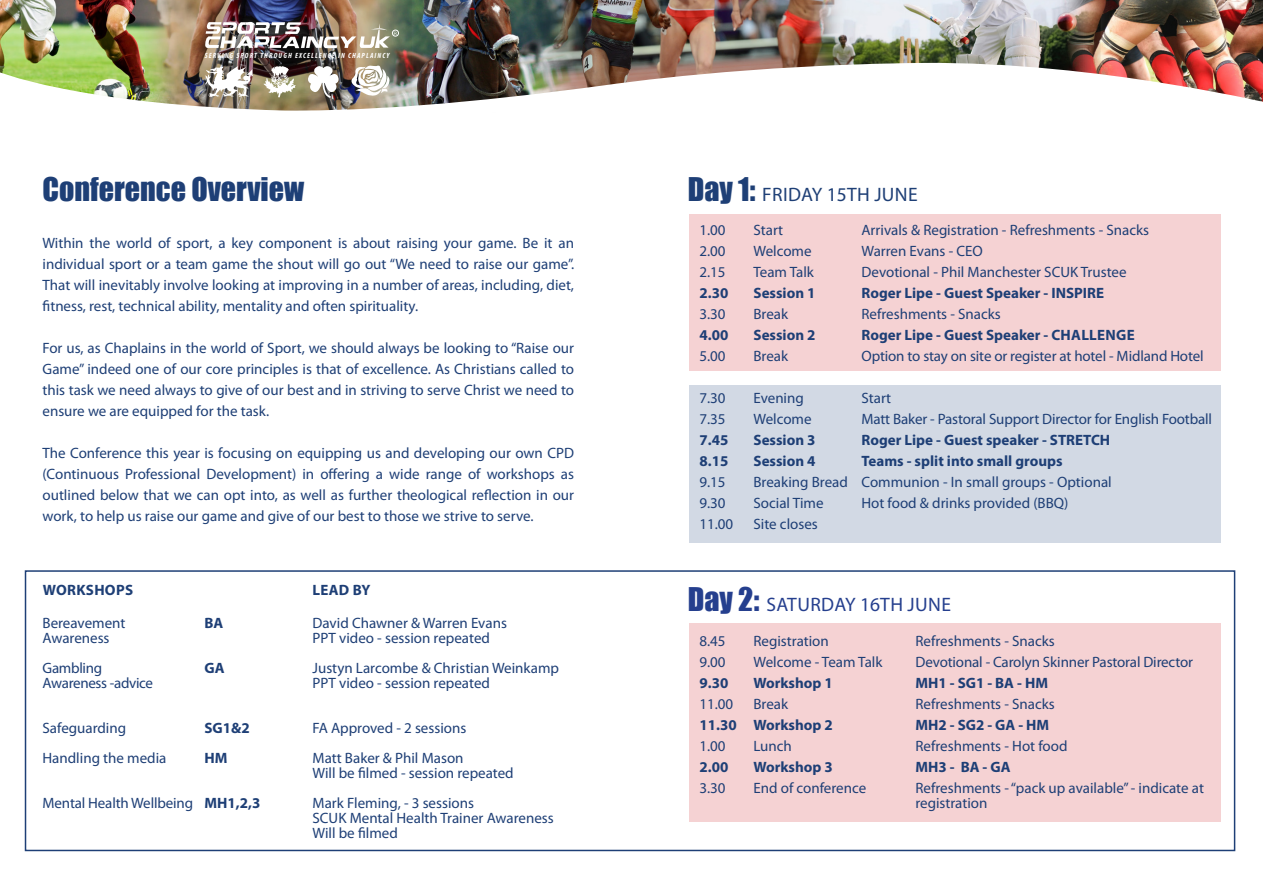
<style>
.page{position:relative;width:1263px;height:893px;background:#fff}
.page>*{position:absolute;margin:0;border:0;box-sizing:border-box;transform-origin:0 0}
.t1{font:30px "Impact";color:#1e3f76}
.t2{font:19.5px "Myriad Pro";letter-spacing:.02em;color:#253f8e}
.t3{font:19.5px "Myriad Pro";letter-spacing:.02em;color:#1e3f76}
.t4{font:15px/21px "Myriad Pro";color:#1e3f76;text-align:justify}
.t5{font:700 15px "Myriad Pro";color:#1e3f76}
.t6{font:15px "Myriad Pro";letter-spacing:-.02em;color:#1e3f76}
.t7{font:700 15px "Myriad Pro";letter-spacing:.02em;color:#1e3f76}
.t8{font:italic 700 condensed 7.5px "Myriad Pro";letter-spacing:.15em;color:#fff}
.t9{font:4.65px "Arial";color:#fff}
.s1{font-weight:700}
.s2{font-family:"Impact";font-size:30px}
</style>
<div class="page">
<div style="left:689px;top:624px;width:531px;height:198px;background:#f5d2d3"></div>
<div style="left:689px;top:214px;width:531px;height:156px;background:#f5d2d3"></div>
<div style="left:689px;top:385px;width:531px;height:157px;background:#d2d9e4"></div>
<img style="left:0;top:0;width:1263px;height:61px">
<img style="left:0;top:61px;width:1263px;height:50px">
<svg style="left:308px;top:66px;width:31px;height:32px"></svg>
<svg style="left:351px;top:65px;width:39px;height:31px"></svg>
<div style="left:392px;top:30px;width:7px;height:6px;border:1px solid #fff;border-radius:50%"></div>
<img style="left:205px;top:22px;width:185px;height:26px">
<svg style="left:264px;top:66px;width:32px;height:31px"></svg>
<svg style="left:205px;top:66px;width:48px;height:31px"></svg>
<div style="left:25px;top:570px;width:1210px;height:281px;border:2px solid #1e3f76"></div>
<p class="t9" style="left:394px;top:30px;width:5px">R</p>
<p class="t8" style="left:205px;top:51px;width:186px">SERVING SPORT THROUGH EXCELLENCE IN CHAPLAINCY</p>
<p class="t1" style="left:43px;top:166px;width:263px">Conference Overview</p>
<p class="t4" style="left:43px;top:232px;width:533px">Within the world of sport, a key component is about raising your game. Be it an individual sport or a team game the shout will go out “We need to raise our game”.<br>That will inevitably involve looking at improving in a number of areas, including, diet, fitness, rest, technical ability, mentality and often spirituality.</p>
<p class="t4" style="left:43px;top:337px;width:533px">For us, as Chaplains in the world of Sport, we should always be looking to “Raise our Game” indeed one of our core principles is that of excellence. As Christians called to this task we need always to give of our best and in striving to serve Christ we need to ensure we are equipped for the task.</p>
<p class="t4" style="left:43px;top:442px;width:533px">The Conference this year is focusing on equipping us and developing our own CPD (Continuous Professional Development) in offering a wide range of workshops as outlined below that we can opt into, as well as further theological reflection in our work, to help us raise our game and give of our best to those we strive to serve.</p>
<p class="t7" style="left:43px;top:580px;width:92px">WORKSHOPS</p>
<p class="t5" style="left:313px;top:580px;width:60px">LEAD BY</p>
<p class="t4" style="left:43px;top:612px;width:84px">Bereavement</p>
<p class="t5" style="left:205px;top:613px;width:20px">BA</p>
<p class="t4" style="left:313px;top:612px;width:196px">David Chawner &amp; Warren Evans</p>
<p class="t4" style="left:43px;top:627px;width:69px">Awareness</p>
<p class="t4" style="left:313px;top:627px;width:179px">PPT video - session repeated</p>
<p class="t6" style="left:43px;top:658px;width:61px">Gambling</p>
<p class="t5" style="left:205px;top:658px;width:22px">GA</p>
<p class="t4" style="left:313px;top:657px;width:248px">Justyn Larcombe &amp; Christian Weinkamp</p>
<p class="t6" style="left:43px;top:673px;width:112px">Awareness -advice</p>
<p class="t4" style="left:313px;top:672px;width:179px">PPT video - session repeated</p>
<p class="t4" style="left:43px;top:717px;width:85px">Safeguarding</p>
<p class="t5" style="left:205px;top:718px;width:47px">SG1&amp;2</p>
<p class="t4" style="left:313px;top:717px;width:155px">FA Approved - 2 sessions</p>
<p class="t4" style="left:43px;top:747px;width:125px">Handling the media</p>
<p class="t5" style="left:205px;top:748px;width:25px">HM</p>
<p class="t4" style="left:313px;top:747px;width:153px">Matt Baker &amp; Phil Mason</p>
<p class="t4" style="left:313px;top:762px;width:203px">Will be filmed - session repeated</p>
<p class="t4" style="left:43px;top:792px;width:219px">Mental Health Wellbeing <span class="s1">MH1,2,3</span></p>
<p class="t4" style="left:313px;top:792px;width:163px">Mark Fleming, - 3 sessions</p>
<p class="t4" style="left:313px;top:810px;width:243px;line-height:15px">SCUK Mental Health Trainer Awareness<br>Will be filmed</p>
<p class="t3" style="left:688px;top:183px;width:232px"><span class="s2">Day 1:</span> FRIDAY 15TH JUNE</p>
<p class="t4" style="left:699px;top:219px;width:28px">1.00</p>
<p class="t4" style="left:753px;top:219px;width:31px">Start</p>
<p class="t4" style="left:861px;top:219px;width:289px">Arrivals &amp; Registration - Refreshments - Snacks</p>
<p class="t4" style="left:699px;top:240px;width:28px">2.00</p>
<p class="t4" style="left:753px;top:240px;width:60px">Welcome</p>
<p class="t4" style="left:861px;top:240px;width:123px">Warren Evans - CEO</p>
<p class="t4" style="left:699px;top:261px;width:28px">2.15</p>
<p class="t4" style="left:753px;top:261px;width:62px">Team Talk</p>
<p class="t4" style="left:861px;top:261px;width:267px">Devotional - Phil Manchester SCUK Trustee</p>
<p class="t5" style="left:699px;top:283px;width:30px">2.30</p>
<p class="t5" style="left:753px;top:283px;width:64px">Session 1</p>
<p class="t5" style="left:861px;top:283px;width:244px">Roger Lipe - Guest Speaker - INSPIRE</p>
<p class="t4" style="left:699px;top:303px;width:28px">3.30</p>
<p class="t4" style="left:753px;top:303px;width:36px">Break</p>
<p class="t4" style="left:861px;top:303px;width:141px">Refreshments - Snacks</p>
<p class="t5" style="left:699px;top:325px;width:30px">4.00</p>
<p class="t5" style="left:753px;top:325px;width:64px">Session 2</p>
<p class="t5" style="left:861px;top:325px;width:275px">Roger Lipe - Guest Speaker - CHALLENGE</p>
<p class="t4" style="left:699px;top:345px;width:28px">5.00</p>
<p class="t4" style="left:753px;top:345px;width:36px">Break</p>
<p class="t4" style="left:861px;top:345px;width:344px">Option to stay on site or register at hotel - Midland Hotel</p>
<p class="t4" style="left:699px;top:387px;width:28px">7.30</p>
<p class="t4" style="left:753px;top:387px;width:52px">Evening</p>
<p class="t4" style="left:861px;top:387px;width:31px">Start</p>
<p class="t4" style="left:699px;top:408px;width:28px">7.35</p>
<p class="t4" style="left:753px;top:408px;width:60px">Welcome</p>
<p class="t4" style="left:861px;top:408px;width:352px">Matt Baker - Pastoral Support Director for English Football</p>
<p class="t5" style="left:699px;top:430px;width:30px">7.45</p>
<p class="t5" style="left:753px;top:430px;width:64px">Session 3</p>
<p class="t5" style="left:861px;top:430px;width:250px">Roger Lipe - Guest speaker - STRETCH</p>
<p class="t5" style="left:699px;top:451px;width:30px">8.15</p>
<p class="t5" style="left:753px;top:451px;width:64px">Session 4</p>
<p class="t5" style="left:861px;top:451px;width:203px">Teams - split into small groups</p>
<p class="t4" style="left:699px;top:471px;width:28px">9.15</p>
<p class="t4" style="left:753px;top:471px;width:360px">Breaking Bread Communion - In small groups - Optional</p>
<p class="t4" style="left:699px;top:492px;width:28px">9.30</p>
<p class="t4" style="left:753px;top:492px;width:72px">Social Time</p>
<p class="t4" style="left:861px;top:492px;width:208px">Hot food &amp; drinks provided (BBQ)</p>
<p class="t4" style="left:699px;top:513px;width:35px">11.00</p>
<p class="t4" style="left:753px;top:513px;width:66px">Site closes</p>
<p class="t2" style="left:688px;top:592px;width:265px"><span class="s2">Day 2:</span> SATURDAY 16TH JUNE</p>
<p class="t4" style="left:699px;top:631px;width:28px">8.45</p>
<p class="t4" style="left:753px;top:631px;width:77px">Registration</p>
<p class="t4" style="left:915px;top:631px;width:141px">Refreshments - Snacks</p>
<p class="t4" style="left:699px;top:652px;width:28px">9.00</p>
<p class="t4" style="left:753px;top:652px;width:130px">Welcome - Team Talk</p>
<p class="t4" style="left:915px;top:652px;width:279px">Devotional - Carolyn Skinner Pastoral Director</p>
<p class="t5" style="left:699px;top:674px;width:30px">9.30</p>
<p class="t5" style="left:753px;top:674px;width:81px">Workshop 1</p>
<p class="t5" style="left:915px;top:674px;width:134px">MH1 - SG1 - BA - HM</p>
<p class="t4" style="left:699px;top:694px;width:35px">11.00</p>
<p class="t4" style="left:753px;top:694px;width:36px">Break</p>
<p class="t4" style="left:915px;top:694px;width:141px">Refreshments - Snacks</p>
<p class="t5" style="left:699px;top:716px;width:135px">11.30 Workshop 2</p>
<p class="t5" style="left:915px;top:716px;width:135px">MH2 - SG2 - GA - HM</p>
<p class="t4" style="left:699px;top:736px;width:28px">1.00</p>
<p class="t4" style="left:753px;top:736px;width:40px">Lunch</p>
<p class="t4" style="left:915px;top:736px;width:153px">Refreshments - Hot food</p>
<p class="t5" style="left:699px;top:758px;width:30px">2.00</p>
<p class="t5" style="left:753px;top:758px;width:81px">Workshop 3</p>
<p class="t5" style="left:915px;top:758px;width:97px">MH3 - BA - GA</p>
<p class="t4" style="left:699px;top:778px;width:28px">3.30</p>
<p class="t4" style="left:753px;top:778px;width:114px">End of conference</p>
<p class="t4" style="left:915px;top:778px;width:290px">Refreshments - “pack up available” - indicate at</p>
<p class="t4" style="left:915px;top:793px;width:74px">registration</p>
</div>
